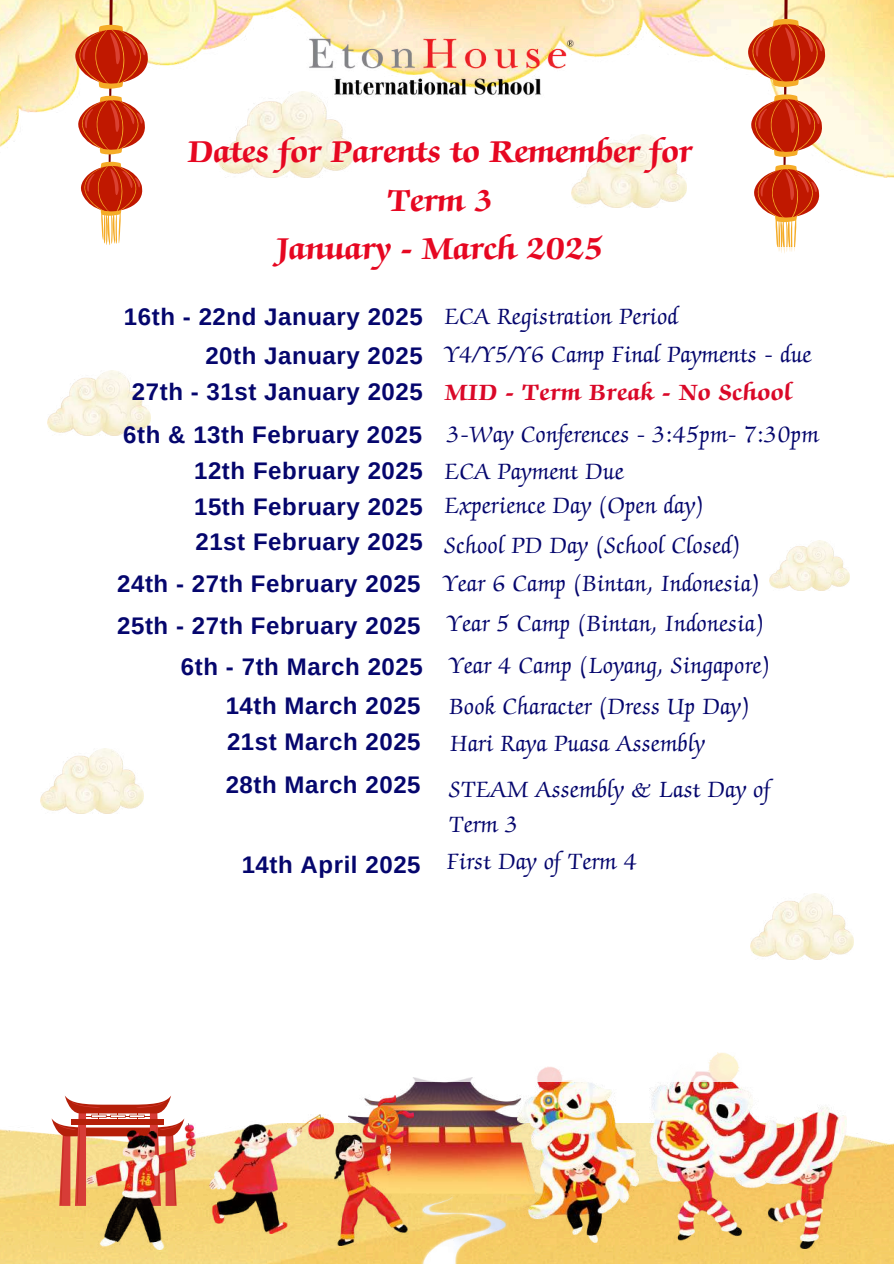
<style>
.page{position:relative;width:894px;height:1264px;background:#fff}
.page>*{position:absolute;margin:0;border:0;box-sizing:border-box;transform-origin:0 0}
.t1{font:700 34.8px/48.3px "Zapf Chancery Pro";color:#e60721;text-align:center}
.t2{font:25.5px/41.4px "Zapf Chancery Pro";letter-spacing:.025em;color:#05066d}
.t3{font:700 24px/41.4px "Arimo";letter-spacing:.025em;color:#05066d}
.s1{font-family:"Arimo";font-weight:700;font-size:24px}
.s2{font-family:"Zapf Chancery Pro";font-size:25.5px;color:#da0828}
.s3{font-family:"Zapf Chancery Pro";font-weight:400;font-size:25.5px}
</style>
<div class="page">
<img style="left:0;top:0;width:893px;height:177px">
<img style="left:0;top:1123px;width:893px;height:140px">
<svg style="left:52px;top:1096px;width:132px;height:109px"></svg>
<img style="left:86px;top:1123px;width:109px;height:126px">
<svg style="left:747px;top:0;width:78px;height:247px"></svg>
<img style="left:571px;top:134px;width:115px;height:73px">
<svg style="left:75px;top:0;width:73px;height:245px"></svg>
<img style="left:419px;top:1194px;width:117px;height:69px">
<img style="left:402px;top:1082px;width:115px;height:111px">
<img style="left:649px;top:1082px;width:197px;height:166px">
<img style="left:209px;top:1114px;width:124px;height:119px">
<img style="left:218px;top:91px;width:135px;height:87px">
<img style="left:334px;top:1095px;width:80px;height:150px">
<img style="left:517px;top:1082px;width:121px;height:160px">
<img style="left:280px;top:11px;width:321px;height:111px">
<img style="left:47px;top:370px;width:104px;height:65px">
<img style="left:750px;top:893px;width:103px;height:66px">
<img style="left:769px;top:540px;width:80px;height:51px">
<img style="left:40px;top:748px;width:104px;height:66px">
<h1 class="t1" style="left:188px;top:131px;width:506px">Dates for Parents to Remember for<br>Term 3<br>January - March 2025</h1>
<p class="t2" style="left:124px;top:298px;width:555px"><span class="s1">16th - 22nd January 2025</span> ECA Registration Period</p>
<p class="t2" style="left:205px;top:336px;width:607px"><span class="s1">20th January 2025</span> Y4/Y5/Y6 Camp Final Payments - due</p>
<p class="t3" style="left:123px;top:371px;width:697px;text-indent:9px">27th - 31st January 2025 <span class="s2">MID - Term Break - No School<br></span>6th &amp; 13th February 2025 <span class="s3">3-Way Conferences - 3:45pm- 7:30pm</span></p>
<p class="t3" style="left:194px;top:450px;width:431px">12th February 2025 <span class="s3">ECA Payment Due</span></p>
<p class="t2" style="left:194px;top:487px;width:511px"><span class="s1">15th February 2025</span> Experience Day (Open day)</p>
<p class="t2" style="left:195px;top:527px;width:546px"><span class="s1">21st February 2025</span> School PD Day (School Closed)</p>
<p class="t3" style="left:117px;top:563px;width:307px;text-align:right">24th - 27th February 2025<br>25th - 27th February 2025<br>6th - 7th March 2025</p>
<p class="t2" style="left:443px;top:564px;width:328px">Year 6 Camp (Bintan, Indonesia)<br>Year 5 Camp (Bintan, Indonesia)<br>Year 4 Camp (Loyang, Singapore)</p>
<p class="t2" style="left:226px;top:688px;width:525px"><span class="s1">14th March 2025</span> Book Character (Dress Up Day)</p>
<p class="t2" style="left:227px;top:725px;width:479px"><span class="s1">21st March 2025</span> Hari Raya Puasa Assembly</p>
<p class="t2" style="left:449px;top:773px;width:322px;line-height:34.8px;text-indent:-223px"><span class="s1">28th March 2025</span> STEAM Assembly &amp; Last Day of<br>Term 3</p>
<p class="t2" style="left:242px;top:842px;width:396px"><sub>14th</sub> <sub>April</sub> <sub>2025</sub> First Day of Term 4</p>
</div>
